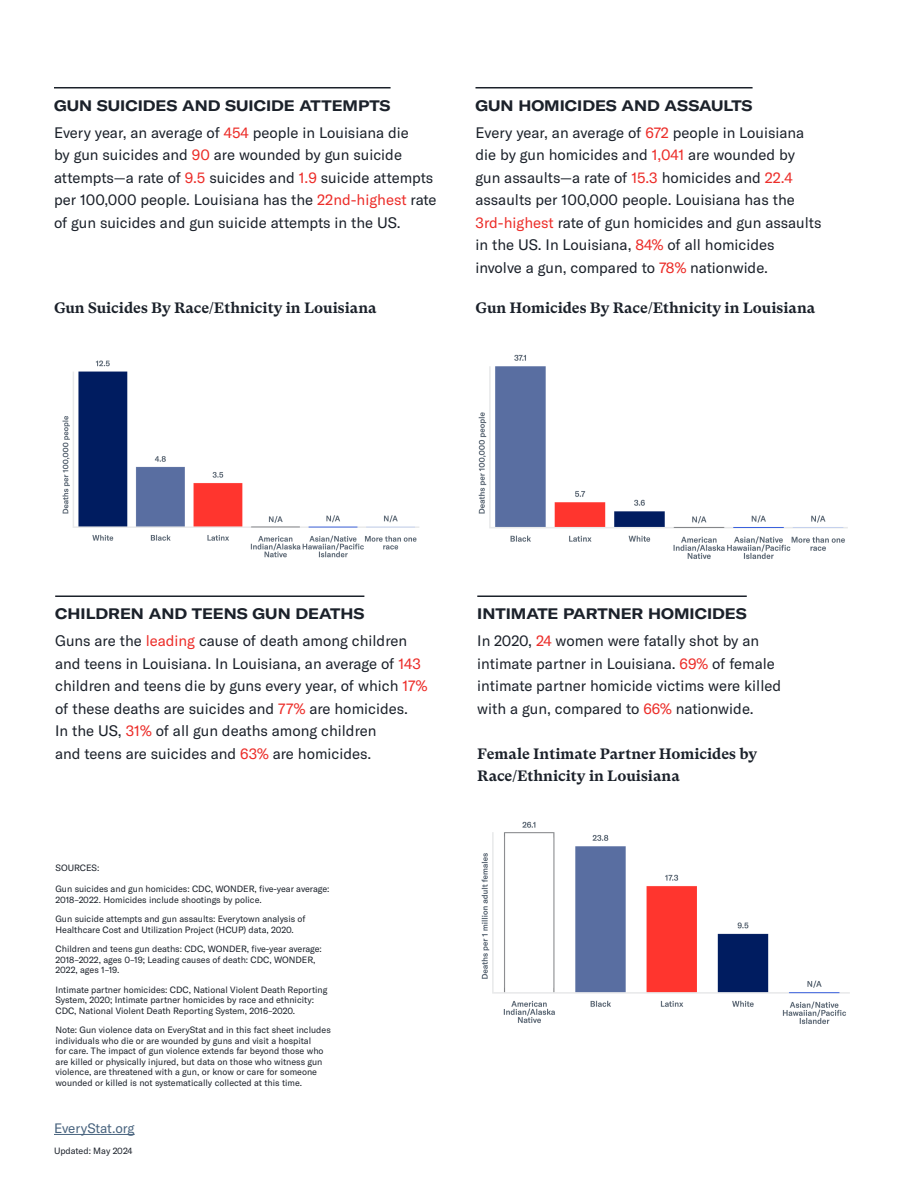
<style>
.page{position:relative;width:918px;height:1188px;background:#fff}
.page>*{position:absolute;margin:0;border:0;box-sizing:border-box;transform-origin:0 0}
.Body_Copy_Super_Text{font:15px/22.5px "GT America";color:#1b212a}
.Graph_Title{font:700 15px/22.5px "GT Super Text";color:#1b212a}
.subhead{font:700 expanded 15px "GT America";color:#1b212a}
.t1{font:13.5px "GT America";letter-spacing:-.005em;color:#48637e}
.mouse_type{font:9px/10.5px "GT America";color:#1b212a}
.s1{color:#ec2d29}
</style>
<div class="page">
<hr style="left:54px;top:1134px;width:81px;height:1px;background:#48637e">
<hr style="left:54px;top:87px;width:337px;height:1px;background:#1b212a">
<hr style="left:476px;top:87px;width:277px;height:1px;background:#1b212a">
<hr style="left:477px;top:595px;width:270px;height:2px;background:#1b212a">
<img style="left:481px;top:821px;width:369px;height:203px">
<hr style="left:55px;top:595px;width:309px;height:2px;background:#1b212a">
<img style="left:478px;top:354px;width:370px;height:205px">
<img style="left:62px;top:360px;width:357px;height:198px">
<p class="subhead" style="left:54px;top:96px;width:338px">GUN SUICIDES AND SUICIDE ATTEMPTS</p>
<p class="Body_Copy_Super_Text" style="left:54px;top:121px;width:384px">Every year, an average of <span class="s1">454</span> people in Louisiana die<br>by gun suicides and <span class="s1">90</span> are wounded by gun suicide attempts—a rate of <span class="s1">9.5</span> suicides and <span class="s1">1.9</span> suicide attempts per 100,000 people. Louisiana has the <span class="s1">22nd-highest</span> rate of gun suicides and gun suicide attempts in the US.</p>
<p class="subhead" style="left:476px;top:96px;width:279px">GUN HOMICIDES AND ASSAULTS</p>
<p class="Body_Copy_Super_Text" style="left:476px;top:121px;width:348px">Every year, an average of <span class="s1">672</span> people in Louisiana die by gun homicides and <span class="s1">1,041</span> are wounded by gun assaults—a rate of <span class="s1">15.3</span> homicides and <span class="s1">22.4 </span>assaults per 100,000 people. Louisiana has the <span class="s1">3rd-highest</span> rate of gun homicides and gun assaults in the US. In Louisiana, <span class="s1">84%</span> of all homicides involve a gun, compared to <span class="s1">78%</span> nationwide.</p>
<p class="Graph_Title" style="left:54px;top:297px;width:324px">Gun Suicides By Race/Ethnicity in Louisiana</p>
<p class="Graph_Title" style="left:476px;top:297px;width:341px">Gun Homicides By Race/Ethnicity in Louisiana</p>
<p class="subhead" style="left:55px;top:605px;width:311px">CHILDREN AND TEENS GUN DEATHS</p>
<p class="Body_Copy_Super_Text" style="left:55px;top:630px;width:374px">Guns are the <span class="s1">leading</span> cause of death among children and teens in Louisiana. In Louisiana, an average of <span class="s1">143 </span>children and teens die by guns every year, of which <span class="s1">17% </span>of these deaths are suicides and <span class="s1">77%</span> are homicides.<br>In the US, <span class="s1">31%</span> of all gun deaths among children<br>and teens are suicides and <span class="s1">63%</span> are homicides.</p>
<p class="mouse_type" style="left:56px;top:863px;width:45px">SOURCES:</p>
<p class="mouse_type" style="left:56px;top:884px;width:276px">Gun suicides and gun homicides: CDC, WONDER, five-year average:<br>2018–2022. Homicides include shootings by police.</p>
<p class="mouse_type" style="left:56px;top:914px;width:252px">Gun suicide attempts and gun assaults: Everytown analysis of<br>Healthcare Cost and Utilization Project (HCUP) data, 2020.</p>
<p class="mouse_type" style="left:56px;top:944px;width:268px">Children and teens gun deaths: CDC, WONDER, five-year average:<br>2018–2022, ages 0–19; Leading causes of death: CDC, WONDER,<br>2022, ages 1–19.</p>
<p class="mouse_type" style="left:56px;top:984px;width:274px">Intimate partner homicides: CDC, National Violent Death Reporting<br>System, 2020; Intimate partner homicides by race and ethnicity:<br>CDC, National Violent Death Reporting System, 2016–2020.</p>
<p class="mouse_type" style="left:56px;top:1025px;width:277px">Note: Gun violence data on EveryStat and in this fact sheet includes individuals who die or are wounded by guns and visit a hospital<br>for care. The impact of gun violence extends far beyond those who are killed or physically injured, but data on those who witness gun violence, are threatened with a gun, or know or care for someone wounded or killed is not systematically collected at this time.</p>
<p class="t1" style="left:54px;top:1120px;width:82px">EveryStat.org</p>
<p class="mouse_type" style="left:54px;top:1145px;width:80px">Updated: May 2024</p>
<p class="subhead" style="left:477px;top:605px;width:271px">INTIMATE PARTNER HOMICIDES</p>
<p class="Body_Copy_Super_Text" style="left:477px;top:630px;width:305px">In 2020, <span class="s1">24</span> women were fatally shot by an intimate partner in Louisiana. <span class="s1">69%</span> of female intimate partner homicide victims were killed with a gun, compared to <span class="s1">66%</span> nationwide.</p>
<p class="Graph_Title" style="left:477px;top:743px;width:281px">Female Intimate Partner Homicides by<br>Race/Ethnicity in Louisiana</p>
</div>
